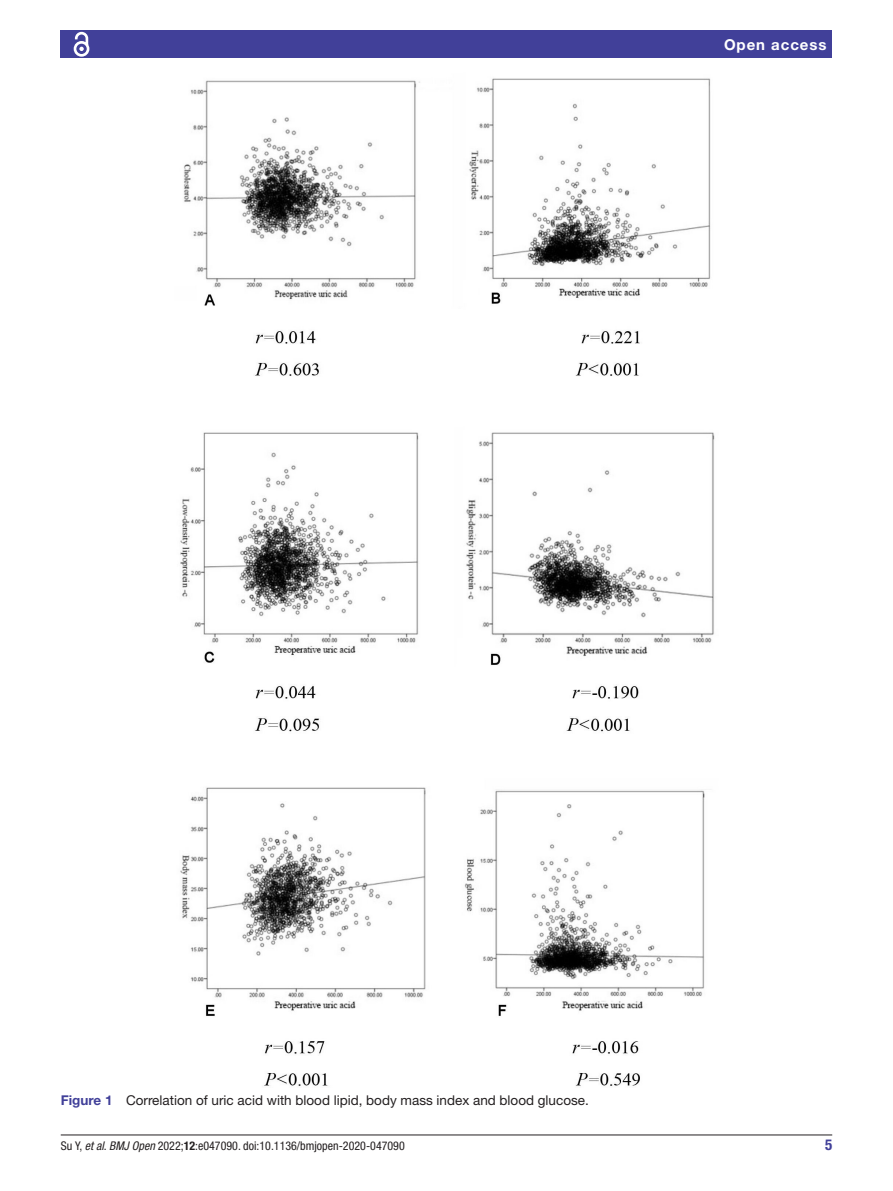
<style>
.page{position:relative;width:893px;height:1191px;background:#fff}
.page>*{position:absolute;margin:0;border:0;box-sizing:border-box;transform-origin:0 0}
.t1{font:700 15px "Helvetica Neue LT Std";letter-spacing:.065em;color:#fff}
.t2{font:700 condensed 15px "Helvetica Neue LT Std";color:#414099}
.t3{font:13.5px "Helvetica Neue LT Std";color:#231f20}
.t4{font:condensed 12px "Helvetica Neue LT Std";color:#231f20}
.s1{font-weight:700;color:#414099}
.s2{font-style:italic}
.s3{font-weight:700}
</style>
<div class="page">
<hr style="left:61px;top:1134px;width:771px;height:1px;background:#231f20">
<div style="left:61px;top:31px;width:771px;height:27px;background:#414099"></div>
<svg style="left:73px;top:31px;width:17px;height:26px"></svg>
<img style="left:180px;top:78px;width:535px;height:1008px">
<p class="t1" style="left:724px;top:35px;width:104px">Open access</p>
<p class="t3" style="left:61px;top:1092px;width:530px"><span class="s1">Figure 1</span> Correlation of uric acid with blood lipid, body mass index and blood glucose.</p>
<p class="t4" style="left:61px;top:1138px;width:346px">Su Y, <span class="s2">et al</span>. <span class="s2">BMJ Open</span> 2022;<span class="s3">12</span>:e047090. doi:10.1136/bmjopen-2020-047090</p>
<p class="t2" style="left:825px;top:1135px;width:9px">5</p>
</div>
